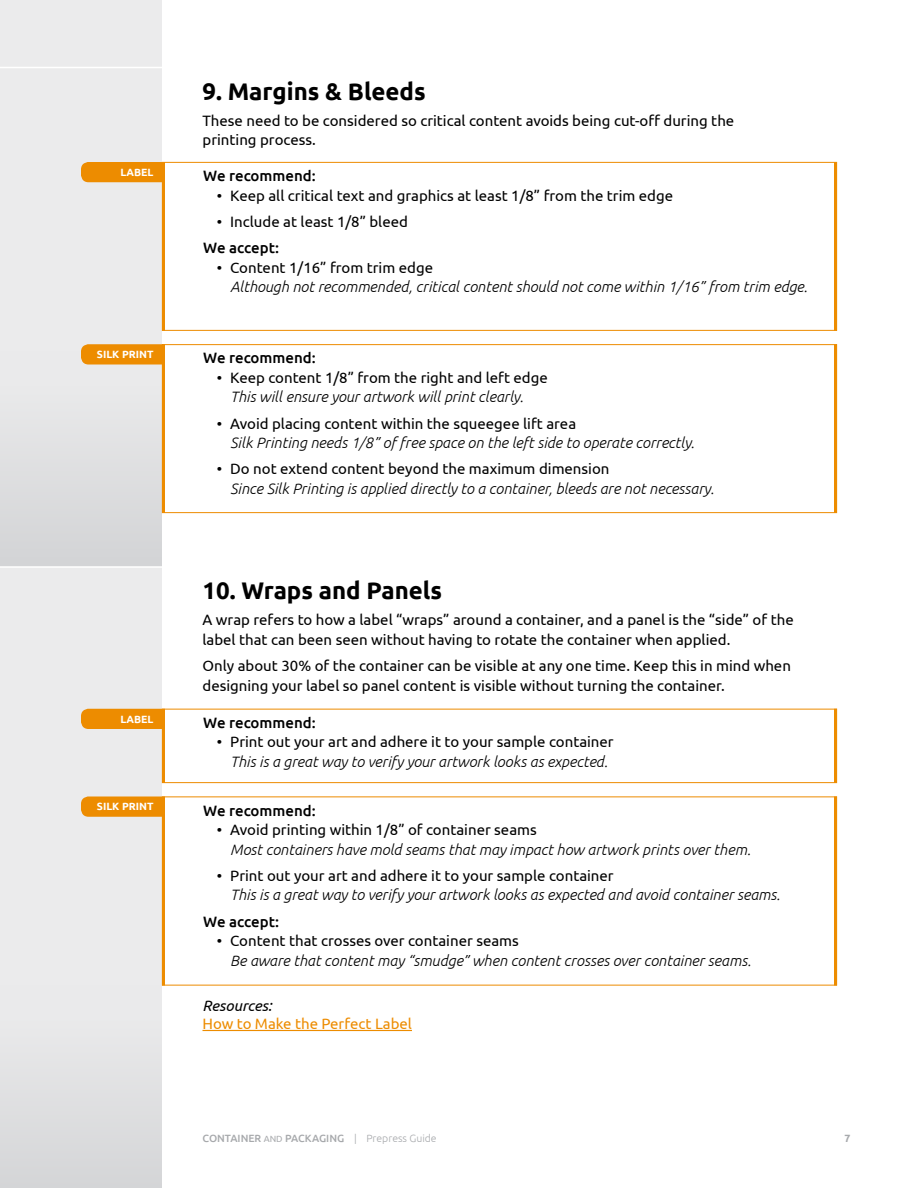
<style>
.page{position:relative;width:918px;height:1188px;background:#fff}
.page>*{position:absolute;margin:0;border:0;box-sizing:border-box;transform-origin:0 0}
.t1{font:700 24px "Ubuntu";color:#000}
.t2{font:15px/19.5px "Ubuntu";color:#000}
.t3{font:italic 300 15px "Ubuntu";color:#000}
.t4{font:500 15px "Ubuntu";color:#000}
.t5{font:15px "Ubuntu";color:#ed8c00}
.t6{font:italic 15px "Ubuntu";color:#000}
.t7{font:500 10.5px "Ubuntu";color:#a7a9ac}
.t8{font:700 10.5px "Ubuntu";color:#fff}
.t9{font:700 10.5px "Ubuntu";color:#a7a9ac}
.s1{font-weight:400;font-size:9px}
.s2{font-weight:300}
</style>
<div class="page">
<div style="left:0;top:0;width:162px;height:1188px;background:#ebebec"></div>
<hr style="left:0;top:67px;width:162px;height:1px;background:#fff">
<div style="left:0;top:351px;width:162px;height:216px;background:#e0e0e1"></div>
<div style="left:0;top:986px;width:162px;height:202px;background:#e6e7e8"></div>
<div style="left:162px;top:162px;width:675px;height:169px;border:1px solid #ed8c00"></div>
<div style="left:162px;top:709px;width:675px;height:74px;border:1px solid #ed8c00"></div>
<div style="left:162px;top:344px;width:675px;height:169px;border:1px solid #ed8c00"></div>
<hr style="left:834px;top:162px;width:3px;height:169px;background:#ed8c00">
<hr style="left:834px;top:709px;width:3px;height:74px;background:#ed8c00">
<hr style="left:834px;top:796px;width:3px;height:190px;background:#ed8c00">
<hr style="left:834px;top:344px;width:3px;height:169px;background:#ed8c00">
<hr style="left:162px;top:162px;width:3px;height:169px;background:#ed8c00">
<hr style="left:162px;top:709px;width:3px;height:74px;background:#ed8c00">
<hr style="left:162px;top:796px;width:3px;height:190px;background:#ed8c00">
<hr style="left:162px;top:344px;width:3px;height:169px;background:#ed8c00">
<div style="left:81px;top:344px;width:81px;height:20px;background:#ed8c00"></div>
<svg style="left:81px;top:796px;width:81px;height:21px"></svg>
<div style="left:81px;top:162px;width:81px;height:20px;background:#ed8c00"></div>
<div style="left:81px;top:709px;width:81px;height:20px;background:#ed8c00"></div>
<hr style="left:202px;top:1030px;width:210px;height:1px;background:#ed8c00">
<hr style="left:0;top:566px;width:162px;height:2px;background:#fff">
<p class="t8" style="left:120px;top:166px;width:35px">LABEL</p>
<p class="t8" style="left:97px;top:348px;width:58px">SILK PRINT</p>
<p class="t8" style="left:120px;top:712px;width:35px">LABEL</p>
<p class="t8" style="left:97px;top:800px;width:58px">SILK PRINT</p>
<h1 class="t1" style="left:202px;top:77px;width:225px">9. Margins &amp; Bleeds</h1>
<p class="t2" style="left:202px;top:110px;width:533px">These need to be considered so critical content avoids being cut-off during the printing process.</p>
<p class="t4" style="left:203px;top:166px;width:114px">We recommend:</p>
<p class="t2" style="left:217px;top:185px;width:458px">• Keep all critical text and graphics at least 1/8” from the trim edge</p>
<p class="t2" style="left:217px;top:211px;width:193px">• Include at least 1/8” bleed</p>
<p class="t4" style="left:203px;top:238px;width:77px">We accept:</p>
<p class="t2" style="left:217px;top:257px;width:218px">• Content 1/16” from trim edge</p>
<p class="t3" style="left:230px;top:278px;width:579px">Although not recommended, critical content should not come within 1/16” from trim edge.</p>
<p class="t4" style="left:203px;top:349px;width:114px">We recommend:</p>
<p class="t2" style="left:217px;top:367px;width:333px">• Keep content 1/8” from the right and left edge</p>
<p class="t3" style="left:230px;top:388px;width:295px">This will ensure your artwork will print clearly.</p>
<p class="t2" style="left:217px;top:413px;width:361px">• Avoid placing content within the squeegee lift area</p>
<p class="t3" style="left:230px;top:434px;width:466px">Silk Printing needs 1/8” of free space on the left side to operate correctly.</p>
<p class="t2" style="left:217px;top:459px;width:394px">• Do not extend content beyond the maximum dimension</p>
<p class="t3" style="left:230px;top:480px;width:485px">Since Silk Printing is applied directly to a container, bleeds are not necessary.</p>
<h1 class="t1" style="left:202px;top:576px;width:241px">10. Wraps and Panels</h1>
<p class="t2" style="left:202px;top:610px;width:593px">A wrap refers to how a label “wraps” around a container, and a panel is the “side” of the label that can been seen without having to rotate the container when applied.</p>
<p class="t2" style="left:202px;top:656px;width:590px">Only about 30% of the container can be visible at any one time. Keep this in mind when designing your label so panel content is visible without turning the container.</p>
<p class="t4" style="left:203px;top:713px;width:114px">We recommend:</p>
<p class="t2" style="left:217px;top:732px;width:399px">• Print out your art and adhere it to your sample container</p>
<p class="t3" style="left:230px;top:753px;width:379px">This is a great way to verify your artwork looks as expected.</p>
<p class="t4" style="left:203px;top:801px;width:114px">We recommend:</p>
<p class="t2" style="left:217px;top:820px;width:322px">• Avoid printing within 1/8” of container seams</p>
<p class="t3" style="left:230px;top:840px;width:522px">Most containers have mold seams that may impact how artwork prints over them.</p>
<p class="t2" style="left:217px;top:865px;width:399px">• Print out your art and adhere it to your sample container</p>
<p class="t3" style="left:230px;top:886px;width:551px">This is a great way to verify your artwork looks as expected and avoid container seams.</p>
<p class="t4" style="left:203px;top:912px;width:77px">We accept:</p>
<p class="t2" style="left:217px;top:931px;width:304px">• Content that crosses over container seams</p>
<p class="t3" style="left:230px;top:951px;width:522px">Be aware that content may “smudge” when content crosses over container seams.</p>
<p class="t6" style="left:202px;top:996px;width:71px">Resources:</p>
<p class="t5" style="left:202px;top:1014px;width:211px">How to Make the Perfect Label</p>
<p class="t7" style="left:202px;top:1132px;width:236px">CONTAINER <span class="s1">AND</span> PACKAGING <span class="s2">| Prepress Guide</span></p>
<p class="t9" style="left:845px;top:1132px;width:7px">7</p>
</div>
